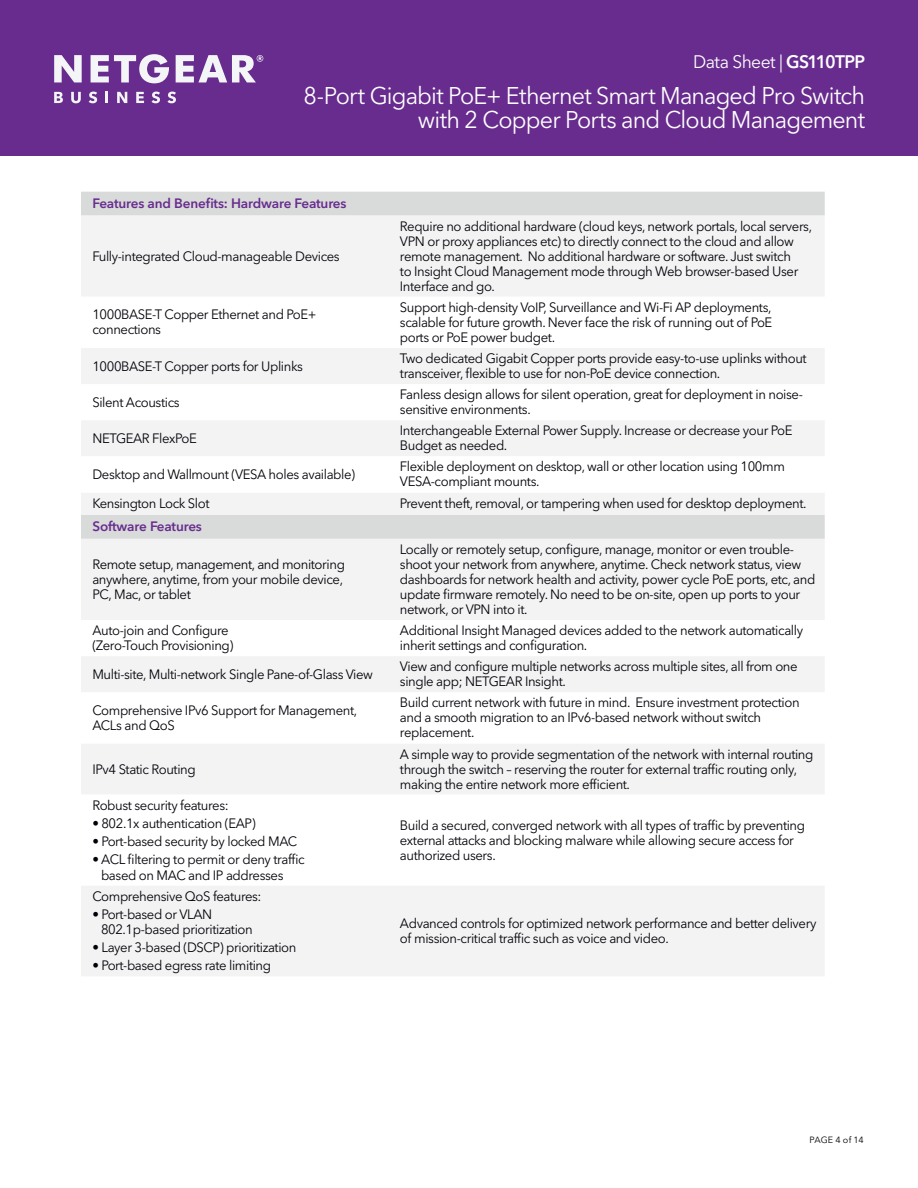
<style>
.page{position:relative;width:918px;height:1188px;background:#fff}
.page>*{position:absolute;margin:0;border:0;box-sizing:border-box;transform-origin:0 0}
.t1{font:24px/24px "Avenir Next LT Pro";letter-spacing:-.035em;color:#fff;text-align:right}
.t2{font:18px "Avenir Next LT Pro";letter-spacing:-.03em;color:#fff}
.t3{font:13.5px/15px "Avenir Next LT Pro";letter-spacing:-.03em;color:#000108}
.t4{font:600 13.5px "Avenir Next LT Pro";letter-spacing:-.01em;color:#672c8e}
.t5{font:9px "Avenir Next LT Pro";letter-spacing:.005em;color:#000001}
.s1{font-weight:600}
</style>
<div class="page">
<div style="left:0;top:0;width:918px;height:156px;background:#672c8e"></div>
<svg style="left:54px;top:92px;width:9px;height:11px"></svg>
<svg style="left:71px;top:92px;width:10px;height:11px"></svg>
<svg style="left:89px;top:92px;width:8px;height:11px"></svg>
<svg style="left:106px;top:92px;width:2px;height:11px"></svg>
<svg style="left:117px;top:92px;width:10px;height:11px"></svg>
<svg style="left:136px;top:92px;width:8px;height:11px"></svg>
<svg style="left:152px;top:92px;width:8px;height:11px"></svg>
<svg style="left:167px;top:92px;width:9px;height:11px"></svg>
<svg style="left:176px;top:55px;width:87px;height:27px"></svg>
<svg style="left:91px;top:54px;width:78px;height:29px"></svg>
<svg style="left:54px;top:55px;width:28px;height:27px"></svg>
<div style="left:81px;top:192px;width:744px;height:24px;background:#d9dada"></div>
<div style="left:81px;top:216px;width:743px;height:760px;background:#f3f3f3"></div>
<svg style="left:81px;top:297px;width:743px;height:159px;fill:#f3f3f3"></svg>
<svg style="left:381px;top:297px;width:443px;height:123px"></svg>
<svg style="left:81px;top:456px;width:744px;height:430px"></svg>
<h2 class="t2" style="left:693px;top:50px;width:173px">Data Sheet | <span class="s1">GS110TPP</span></h2>
<h1 class="t1" style="left:303px;top:83px;width:563px">8-Port Gigabit PoE+ Ethernet Smart Managed Pro Switch with 2 Copper Ports and Cloud Management</h1>
<p class="t4" style="left:92px;top:195px;width:256px">Features and Benefits: Hardware Features</p>
<p class="t3" style="left:92px;top:249px;width:249px">Fully-integrated Cloud-manageable Devices</p>
<p class="t3" style="left:400px;top:219px;width:414px">Require no additional hardware (cloud keys, network portals, local servers, VPN or proxy appliances etc) to directly connect to the cloud and allow remote management. No additional hardware or software. Just switch<br>to Insight Cloud Management mode through Web browser-based User Interface and go.</p>
<p class="t3" style="left:92px;top:307px;width:226px">1000BASE-T Copper Ethernet and PoE+ connections</p>
<p class="t3" style="left:400px;top:300px;width:374px;text-align:justify">Support high-density VoIP, Surveillance and Wi-Fi AP deployments, scalable for future growth. Never face the risk of running out of PoE ports or PoE power budget.</p>
<p class="t3" style="left:92px;top:358px;width:212px">1000BASE-T Copper ports for Uplinks</p>
<p class="t3" style="left:400px;top:351px;width:408px">Two dedicated Gigabit Copper ports provide easy-to-use uplinks without transceiver, flexible to use for non-PoE device connection.</p>
<p class="t3" style="left:92px;top:394px;width:89px">Silent Acoustics</p>
<p class="t3" style="left:400px;top:387px;width:404px">Fanless design allows for silent operation, great for deployment in noise&shy;sensitive environments.</p>
<p class="t3" style="left:92px;top:431px;width:106px">NETGEAR FlexPoE</p>
<p class="t3" style="left:400px;top:423px;width:394px">Interchangeable External Power Supply. Increase or decrease your PoE<br>Budget as needed.</p>
<p class="t3" style="left:92px;top:467px;width:264px">Desktop and Wallmount (VESA holes available)</p>
<p class="t3" style="left:400px;top:459px;width:386px">Flexible deployment on desktop, wall or other location using 100mm<br>VESA-compliant mounts.</p>
<p class="t3" style="left:92px;top:496px;width:119px">Kensington Lock Slot</p>
<p class="t3" style="left:400px;top:496px;width:408px">Prevent theft, removal, or tampering when used for desktop deployment.</p>
<p class="t4" style="left:92px;top:519px;width:111px">Software Features</p>
<p class="t3" style="left:92px;top:557px;width:254px">Remote setup, management, and monitoring anywhere, anytime, from your mobile device,<br>PC, Mac, or tablet</p>
<p class="t3" style="left:400px;top:542px;width:417px">Locally or remotely setup, configure, manage, monitor or even trouble&shy;shoot your network from anywhere, anytime. Check network status, view dashboards for network health and activity, power cycle PoE ports, etc, and update firmware remotely. No need to be on-site, open up ports to your network, or VPN into it.</p>
<p class="t3" style="left:92px;top:623px;width:142px">Auto-join and Configure (Zero-Touch Provisioning)</p>
<p class="t3" style="left:400px;top:623px;width:405px">Additional Insight Managed devices added to the network automatically inherit settings and configuration.</p>
<p class="t3" style="left:92px;top:667px;width:282px">Multi-site, Multi-network Single Pane-of-Glass View</p>
<p class="t3" style="left:400px;top:659px;width:399px">View and configure multiple networks across multiple sites, all from one single app; NETGEAR Insight.</p>
<p class="t3" style="left:92px;top:703px;width:266px">Comprehensive IPv6 Support for Management,<br>ACLs and QoS</p>
<p class="t3" style="left:400px;top:695px;width:401px">Build current network with future in mind. Ensure investment protection and a smooth migration to an IPv6-based network without switch replacement.</p>
<p class="t3" style="left:92px;top:761px;width:105px">IPv4 Static Routing</p>
<p class="t3" style="left:400px;top:746px;width:415px">A simple way to provide segmentation of the network with internal routing through the switch – reserving the router for external traffic routing only, making the entire network more efficient.</p>
<p class="t3" style="left:92px;top:798px;width:138px">Robust security features:</p>
<p class="t3" style="left:92px;top:816px;width:165px">• 802.1x authentication (EAP)</p>
<p class="t3" style="left:92px;top:834px;width:206px">• Port-based security by locked MAC</p>
<p class="t3" style="left:101px;top:852px;width:205px;text-indent:-9px">• ACL filtering to permit or deny traffic based on MAC and IP addresses</p>
<p class="t3" style="left:92px;top:888px;width:171px">Comprehensive QoS features:</p>
<p class="t3" style="left:101px;top:907px;width:153px;text-indent:-9px">• Port-based or VLAN<br>802.1p-based prioritization</p>
<p class="t3" style="left:92px;top:940px;width:206px">• Layer 3-based (DSCP) prioritization</p>
<p class="t3" style="left:92px;top:958px;width:180px">• Port-based egress rate limiting</p>
<p class="t3" style="left:400px;top:817px;width:407px">Build a secured, converged network with all types of traffic by preventing external attacks and blocking malware while allowing secure access for authorized users.</p>
<p class="t3" style="left:400px;top:916px;width:418px">Advanced controls for optimized network performance and better delivery of mission-critical traffic such as voice and video.</p>
<p class="t5" style="left:809px;top:1134px;width:56px">PAGE 4 of 14</p>
</div>
